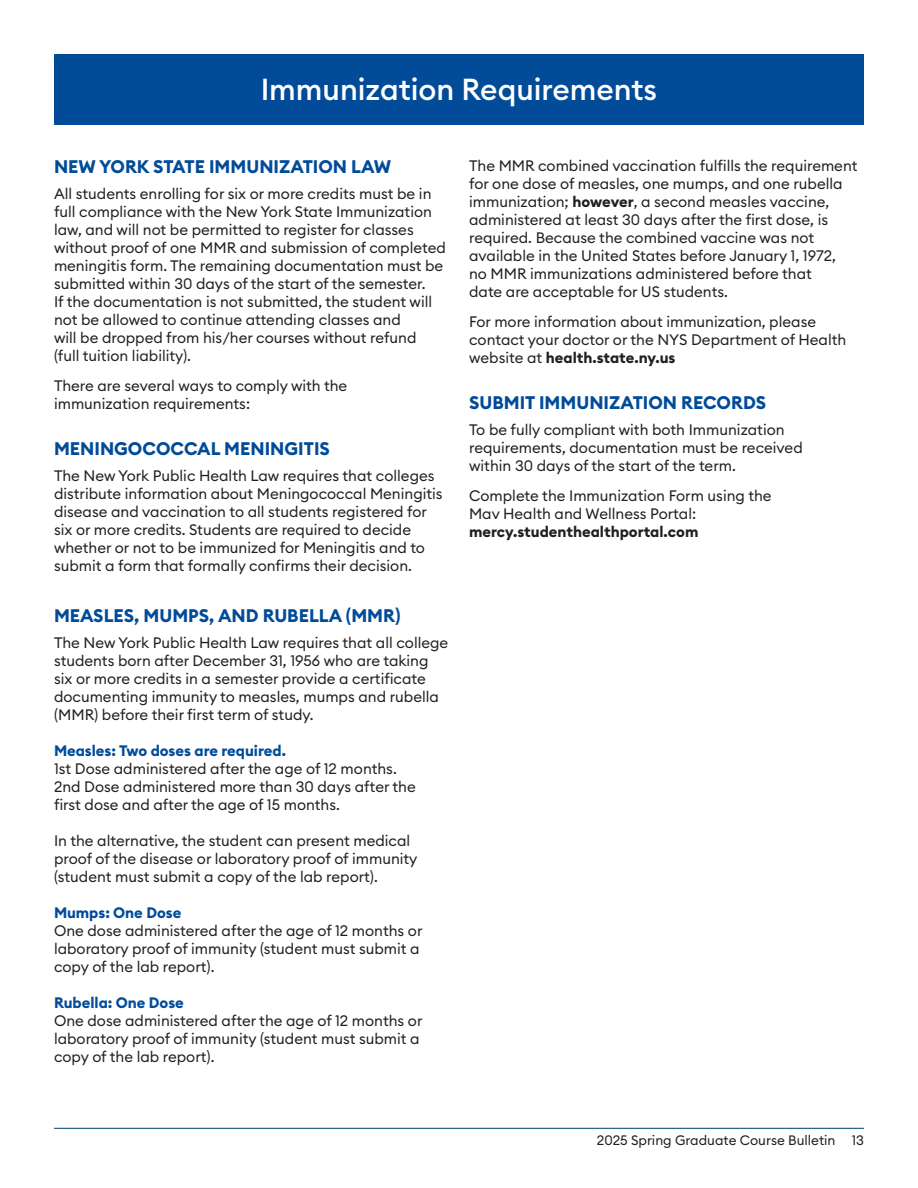
<style>
.page{position:relative;width:918px;height:1188px;background:#fff}
.page>*{position:absolute;margin:0;border:0;box-sizing:border-box;transform-origin:0 0}
.t1{font:500 30px "Euclid Circular B";color:#fff}
.t2{font:700 18px "Euclid Circular B";color:#024b99}
.t3{font:15px/18px "Euclid Circular B";color:#231f20}
.t4{font:700 15px "Euclid Circular B";color:#024b99}
.t5{font:700 15px "Euclid Circular B";color:#231f20}
.t6{font:13.5px "Euclid Circular B";color:#231f20}
.s1{font-weight:700}
</style>
<div class="page">
<hr style="left:54px;top:1128px;width:810px;height:1px;background:#004270">
<div style="left:54px;top:54px;width:810px;height:70px;background:#024b99"></div>
<h1 class="t1" style="left:261px;top:70px;width:398px">Immunization Requirements</h1>
<p class="t2" style="left:54px;top:155px;width:339px">NEW YORK STATE IMMUNIZATION LAW</p>
<p class="t3" style="left:54px;top:184px;width:393px">All students enrolling for six or more credits must be in full compliance with the New York State Immunization law, and will not be permitted to register for classes without proof of one MMR and submission of completed meningitis form. The remaining documentation must be submitted within 30 days of the start of the semester.<br>If the documentation is not submitted, the student will not be allowed to continue attending classes and<br>will be dropped from his/her courses without refund<br>(full tuition liability).</p>
<p class="t3" style="left:54px;top:376px;width:295px">There are several ways to comply with the immunization requirements:</p>
<p class="t2" style="left:54px;top:437px;width:277px">MENINGOCOCCAL MENINGITIS</p>
<p class="t3" style="left:54px;top:466px;width:390px">The New York Public Health Law requires that colleges distribute information about Meningococcal Meningitis disease and vaccination to all students registered for six or more credits. Students are required to decide whether or not to be immunized for Meningitis and to submit a form that formally confirms their decision.</p>
<p class="t2" style="left:54px;top:604px;width:348px">MEASLES, MUMPS, AND RUBELLA (MMR)</p>
<p class="t3" style="left:54px;top:633px;width:396px">The New York Public Health Law requires that all college students born after December 31, 1956 who are taking six or more credits in a semester provide a certificate documenting immunity to measles, mumps and rubella (MMR) before their first term of study.</p>
<p class="t4" style="left:54px;top:741px;width:234px">Measles: Two doses are required.</p>
<p class="t3" style="left:54px;top:759px;width:363px">1st Dose administered after the age of 12 months.<br>2nd Dose administered more than 30 days after the first dose and after the age of 15 months.</p>
<p class="t3" style="left:54px;top:831px;width:365px">In the alternative, the student can present medical proof of the disease or laboratory proof of immunity (student must submit a copy of the lab report).</p>
<p class="t4" style="left:54px;top:903px;width:129px">Mumps: One Dose</p>
<p class="t3" style="left:54px;top:921px;width:370px">One dose administered after the age of 12 months or laboratory proof of immunity (student must submit a copy of the lab report).</p>
<p class="t4" style="left:54px;top:993px;width:131px">Rubella: One Dose</p>
<p class="t3" style="left:54px;top:1011px;width:370px">One dose administered after the age of 12 months or laboratory proof of immunity (student must submit a copy of the lab report).</p>
<p class="t3" style="left:469px;top:156px;width:390px">The MMR combined vaccination fulfills the requirement for one dose of measles, one mumps, and one rubella immunization; <span class="s1">however</span>, a second measles vaccine, administered at least 30 days after the first dose, is required. Because the combined vaccine was not available in the United States before January 1, 1972, no MMR immunizations administered before that<br>date are acceptable for US students.</p>
<p class="t3" style="left:469px;top:312px;width:379px">For more information about immunization, please contact your doctor or the NYS Department of Health website at <span class="s1">health.state.ny.us</span></p>
<p class="t2" style="left:469px;top:391px;width:299px">SUBMIT IMMUNIZATION RECORDS</p>
<p class="t3" style="left:469px;top:420px;width:335px">To be fully compliant with both Immunization requirements, documentation must be received within 30 days of the start of the term.</p>
<p class="t3" style="left:469px;top:486px;width:304px">Complete the Immunization Form using the<br>Mav Health and Wellness Portal:</p>
<p class="t5" style="left:469px;top:522px;width:231px">mercy.studenthealthportal.com</p>
<p class="t6" style="left:597px;top:1131px;width:269px">2025 Spring Graduate Course Bulletin 13</p>
</div>
